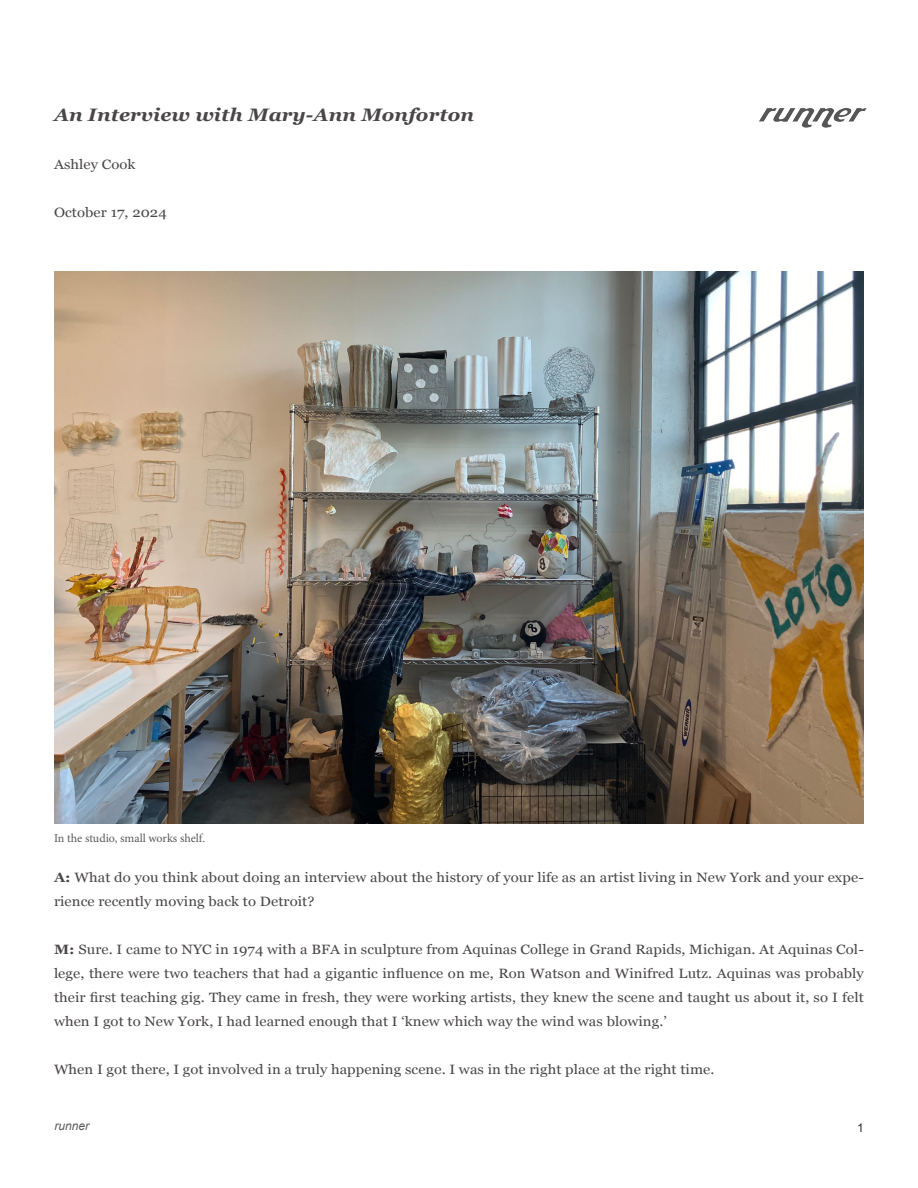
<style>
.page{position:relative;width:918px;height:1188px;background:#fff}
.page>*{position:absolute;margin:0;border:0;box-sizing:border-box;transform-origin:0 0}
.t1{font:italic 700 18px "Georgia";letter-spacing:.005em;color:#4a4647;scale:1.1 1}
.t2{font:13.5px/24px "Georgia";letter-spacing:.005em;color:#4a4647;scale:1.1 1}
.t3{font:12px "Minion Pro";letter-spacing:-.005em;color:#58595b}
.t4{font:italic 12px "Arial";color:#58595b}
.t5{font:12px "Arial";color:#2d292a}
.s1{font-weight:700}
</style>
<div class="page">
<img style="left:759px;top:108px;width:107px;height:19px">
<img style="left:54px;top:272px;width:810px;height:551px">
<h1 class="t1" style="left:54px;top:101px;width:383px">An Interview with Mary-Ann Monforton</h1>
<p class="t2" style="left:54px;top:152px;width:76px">Ashley Cook</p>
<p class="t2" style="left:54px;top:200px;width:104px">October 17, 2024</p>
<p class="t3" style="left:54px;top:830px;width:153px">In the studio, small works shelf.</p>
<p class="t2" style="left:54px;top:864px;width:738px"><span class="s1">A:</span> What do you think about doing an interview about the history of your life as an artist living in New York and your expe&shy;rience recently moving back to Detroit?</p>
<p class="t2" style="left:54px;top:937px;width:738px;text-align:justify"><span class="s1">M:</span> Sure. I came to NYC in 1974 with a BFA in sculpture from Aquinas College in Grand Rapids, Michigan. At Aquinas Col&shy;lege, there were two teachers that had a gigantic influence on me, Ron Watson and Winifred Lutz. Aquinas was probably their first teaching gig. They came in fresh, they were working artists, they knew the scene and taught us about it, so I felt when I got to New York, I had learned enough that I ‘knew which way the wind was blowing.’</p>
<p class="t2" style="left:54px;top:1057px;width:602px">When I got there, I got involved in a truly happening scene. I was in the right place at the right time.</p>
<p class="t4" style="left:55px;top:1118px;width:36px">runner</p>
<p class="t5" style="left:857px;top:1120px;width:8px">1</p>
</div>
